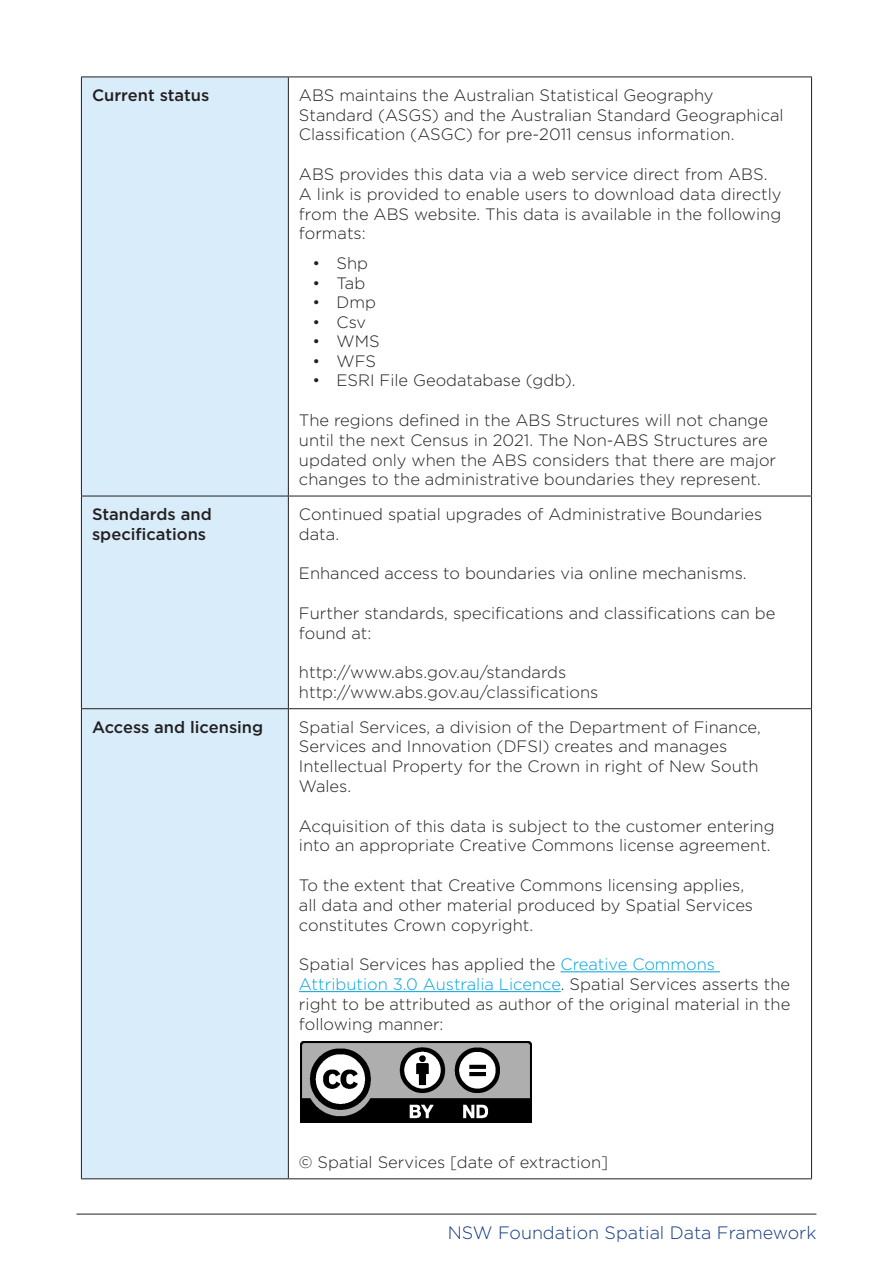
<style>
.page{position:relative;width:893px;height:1263px;background:#fff}
.page>*{position:absolute;margin:0;border:0;box-sizing:border-box;transform-origin:0 0}
.t1{font:300 18px "Gotham";color:#113880}
.Basic{font:300 16.5px/19.8px "Gotham";color:#231f20}
.Basic-2{font:500 16.5px/19.8px "Gotham";color:#231f20}
.s1{color:#00a2df}
</style>
<div class="page">
<hr style="left:77px;top:1214px;width:739px;height:1px;background:#231f20">
<div style="left:82px;top:78px;width:206px;height:1100px;background:#d8ecf9"></div>
<hr style="left:81px;top:77px;width:207px;height:1px;background:#231f20">
<hr style="left:81px;top:77px;width:1px;height:419px;background:#231f20">
<hr style="left:288px;top:77px;width:524px;height:1px;background:#231f20">
<hr style="left:288px;top:77px;width:1px;height:419px;background:#231f20">
<hr style="left:811px;top:77px;width:1px;height:419px;background:#231f20">
<hr style="left:81px;top:496px;width:207px;height:1px;background:#231f20">
<hr style="left:81px;top:496px;width:1px;height:212px;background:#231f20">
<hr style="left:288px;top:496px;width:524px;height:1px;background:#231f20">
<hr style="left:288px;top:496px;width:1px;height:212px;background:#231f20">
<hr style="left:811px;top:496px;width:1px;height:212px;background:#231f20">
<hr style="left:81px;top:708px;width:207px;height:1px;background:#231f20">
<hr style="left:81px;top:709px;width:1px;height:469px;background:#231f20">
<hr style="left:288px;top:708px;width:524px;height:1px;background:#231f20">
<hr style="left:288px;top:709px;width:1px;height:469px;background:#231f20">
<hr style="left:811px;top:709px;width:1px;height:469px;background:#231f20">
<hr style="left:81px;top:1178px;width:207px;height:1px;background:#231f20">
<hr style="left:288px;top:1178px;width:524px;height:1px;background:#231f20">
<hr style="left:560px;top:971px;width:160px;height:1px;background:#00a2df">
<hr style="left:299px;top:991px;width:262px;height:1px;background:#00a2df">
<img style="left:300px;top:1042px;width:231px;height:81px">
<p class="Basic-2" style="left:92px;top:85px;width:119px">Current status</p>
<p class="Basic" style="left:299px;top:85px;width:486px">ABS maintains the Australian Statistical Geography<br>Standard (ASGS) and the Australian Standard Geographical<br>Classification (ASGC) for pre-2011 census information.</p>
<p class="Basic" style="left:299px;top:164px;width:484px">ABS provides this data via a web service direct from ABS.<br>A link is provided to enable users to download data directly from the ABS website. This data is available in the following formats:</p>
<p class="Basic" style="left:312px;top:253px;width:57px">• Shp</p>
<p class="Basic" style="left:312px;top:273px;width:54px">• Tab</p>
<p class="Basic" style="left:312px;top:292px;width:65px">• Dmp</p>
<p class="Basic" style="left:312px;top:312px;width:55px">• Csv</p>
<p class="Basic" style="left:312px;top:331px;width:69px">• WMS</p>
<p class="Basic" style="left:312px;top:351px;width:65px">• WFS</p>
<p class="Basic" style="left:312px;top:370px;width:265px">• ESRI File Geodatabase (gdb).</p>
<p class="Basic" style="left:299px;top:410px;width:479px">The regions defined in the ABS Structures will not change until the next Census in 2021. The Non-ABS Structures are updated only when the ABS considers that there are major changes to the administrative boundaries they represent.</p>
<p class="Basic-2" style="left:92px;top:504px;width:121px">Standards and specifications</p>
<p class="Basic" style="left:299px;top:504px;width:465px">Continued spatial upgrades of Administrative Boundaries data.</p>
<p class="Basic" style="left:299px;top:563px;width:449px">Enhanced access to boundaries via online mechanisms.</p>
<p class="Basic" style="left:299px;top:603px;width:478px">Further standards, specifications and classifications can be found at:</p>
<p class="Basic" style="left:299px;top:662px;width:269px">http://www.abs.gov.au/standards</p>
<p class="Basic" style="left:299px;top:682px;width:301px">http://www.abs.gov.au/classifications</p>
<p class="Basic-2" style="left:92px;top:717px;width:173px">Access and licensing</p>
<p class="Basic" style="left:299px;top:716px;width:463px">Spatial Services, a division of the Department of Finance, Services and Innovation (DFSI) creates and manages Intellectual Property for the Crown in right of New South Wales.</p>
<p class="Basic" style="left:299px;top:815px;width:477px">Acquisition of this data is subject to the customer entering into an appropriate Creative Commons license agreement.</p>
<p class="Basic" style="left:299px;top:875px;width:456px">To the extent that Creative Commons licensing applies, all data and other material produced by Spatial Services constitutes Crown copyright.</p>
<p class="Basic" style="left:299px;top:954px;width:493px">Spatial Services has applied the <span class="s1">Creative Commons Attribution 3.0 Australia Licence</span>. Spatial Services asserts the right to be attributed as author of the original material in the following manner:</p>
<p class="Basic" style="left:299px;top:1152px;width:311px">© Spatial Services [date of extraction]</p>
<p class="t1" style="left:448px;top:1221px;width:370px">NSW Foundation Spatial Data Framework</p>
</div>
